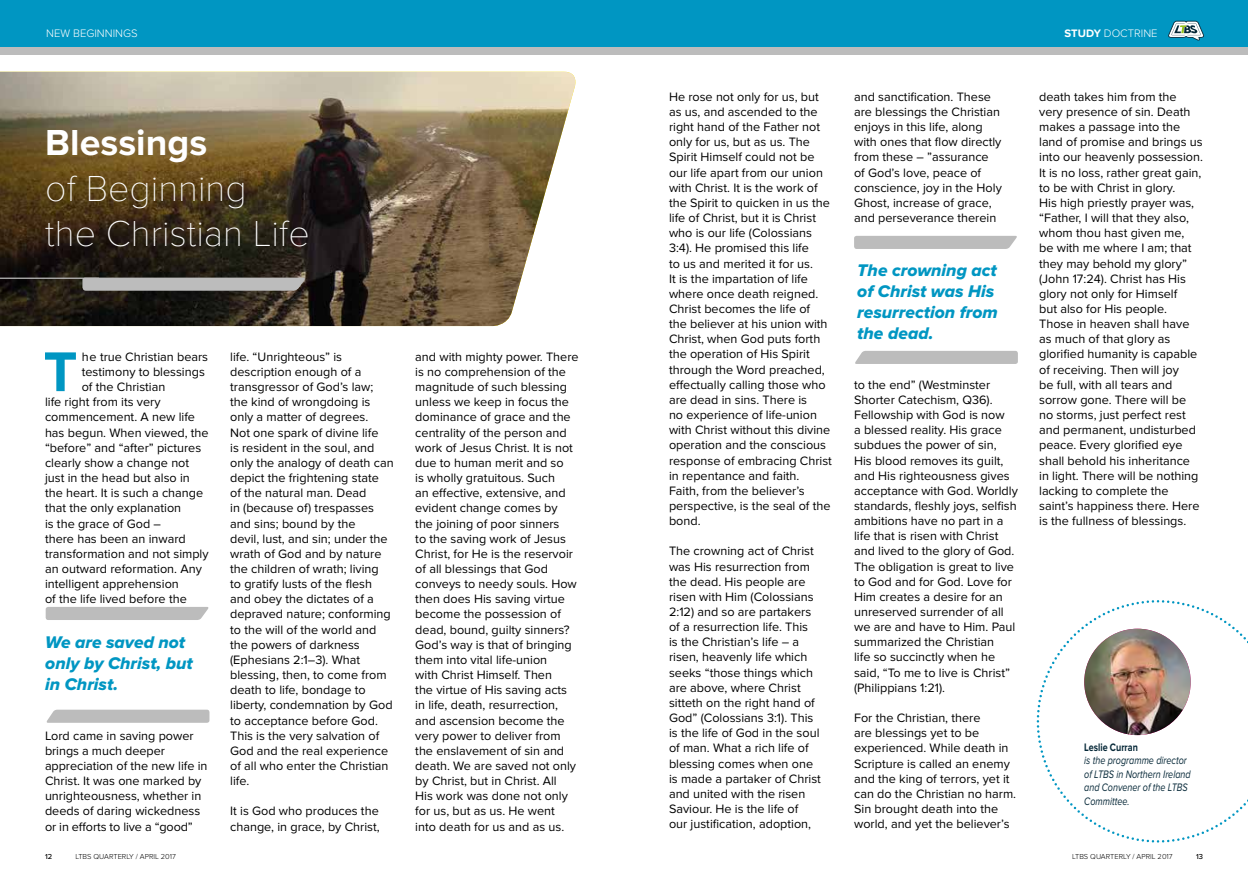
<style>
.page{position:relative;width:1248px;height:886px;background:#fff}
.page>*{position:absolute;margin:0;border:0;box-sizing:border-box;transform-origin:0 0}
.t1{font:700 58px "Proxima Nova";color:#0096c2}
.t2{font:100 37.5px/45.5px "Proxima Nova T";color:#fff}
.t3{font:700 37.5px "Proxima Nova";color:#fff}
.t4{font:17.5px/21px "Proxima Nova Extrabld It";color:#0096c2}
.t5{font:12.62px/15.1px "Proxima Nova";color:#000}
.t6{font:italic 11.25px/13.5px "Proxima Nova";color:#062838;scale:.8 1}
.t7{font:300 11.25px "Proxima Nova";color:#fff}
.t8{font:700 11.25px "Proxima Nova";color:#062838;scale:.8 1}
.t9{font:300 7.5px "Proxima Nova";color:#000}
.t10{font:500 7.5px "Proxima Nova";color:#000}
.s1{font-weight:700}
</style>
<div class="page">
<img style="left:0;top:72px;width:576px;height:254px">
<div style="left:0;top:46px;width:1247px;height:8px;background:#bcbcbc"></div>
<div style="left:0;top:0;width:1247px;height:46px;background:#0096c2"></div>
<svg style="left:82px;top:278px;width:224px;height:13px;background:#b5b4b4"></svg>
<hr style="left:0;top:278px;width:99px;height:1px;background:#bcbcbc">
<svg style="left:1168px;top:21px;width:35px;height:20px"></svg>
<div style="left:46px;top:607px;width:163px;height:13px;background:#bcbcbc"></div>
<svg style="left:46px;top:710px;width:163px;height:13px;background:#bebebe"></svg>
<div style="left:854px;top:236px;width:163px;height:13px;background:#bcbcbc"></div>
<div style="left:855px;top:351px;width:162px;height:13px;background:#bcbcbc"></div>
<svg style="left:1036px;top:600px;width:212px;height:243px"></svg>
<img style="left:1084px;top:629px;width:106px;height:106px;border-radius:53px">
<p class="t7" style="left:46px;top:27px;width:93px">NEW BEGINNINGS</p>
<p class="t7" style="left:1064px;top:27px;width:94px"><span class="s1">STUDY</span> DOCTRINE</p>
<h2 class="t3" style="left:45px;top:121px;width:163px">Blessings</h2>
<h2 class="t2" style="left:45px;top:166px;width:266px">of Beginning<br>the Christian Life</h2>
<h1 class="t1" style="left:44px;top:338px;width:35px">T</h1>
<p class="t5" style="left:82px;top:349px;width:128px">he true Christian bears</p>
<p class="t5" style="left:82px;top:365px;width:125px">testimony to blessings</p>
<p class="t5" style="left:82px;top:380px;width:85px">of the Christian</p>
<p class="t5" style="left:45px;top:395px;width:117px">life right from its very</p>
<p class="t5" style="left:45px;top:410px;width:151px">commencement. A new life</p>
<p class="t5" style="left:45px;top:425px;width:165px">has begun. When viewed, the</p>
<p class="t5" style="left:45px;top:440px;width:158px">“before” and “after” pictures</p>
<p class="t5" style="left:45px;top:455px;width:146px">clearly show a change not</p>
<p class="t5" style="left:45px;top:471px;width:146px">just in the head but also in</p>
<p class="t5" style="left:45px;top:486px;width:160px">the heart. It is such a change</p>
<p class="t5" style="left:45px;top:501px;width:138px">that the only explanation</p>
<p class="t5" style="left:45px;top:516px;width:117px">is the grace of God –</p>
<p class="t5" style="left:45px;top:531px;width:142px">there has been an inward</p>
<p class="t5" style="left:45px;top:546px;width:165px">transformation and not simply</p>
<p class="t5" style="left:45px;top:562px;width:158px">an outward reformation. Any</p>
<p class="t5" style="left:45px;top:577px;width:135px">intelligent apprehension</p>
<p class="t5" style="left:45px;top:592px;width:143px">of the life lived before the</p>
<h3 class="t4" style="left:45px;top:632px;width:149px">We are saved not only by Christ, but in Christ.</h3>
<p class="t5" style="left:45px;top:728px;width:164px">Lord came in saving power brings a much deeper appreciation of the new life in<br>Christ. It was one marked by unrighteousness, whether in deeds of daring wickedness or in efforts to live a “good”</p>
<p class="t5" style="left:230px;top:349px;width:165px">life. “Unrighteous” is description enough of a transgressor of God’s law; the kind of wrongdoing is only a matter of degrees.<br>Not one spark of divine life<br>is resident in the soul, and only the analogy of death can depict the frightening state<br>of the natural man. Dead<br>in (because of) trespasses and sins; bound by the<br>devil, lust, and sin; under the wrath of God and by nature the children of wrath; living<br>to gratify lusts of the flesh and obey the dictates of a depraved nature; conforming to the will of the world and the powers of darkness (Ephesians 2:1–3). What blessing, then, to come from death to life, bondage to liberty, condemnation by God to acceptance before God.<br>This is the very salvation of<br>God and the real experience of all who enter the Christian life.</p>
<p class="t5" style="left:230px;top:804px;width:151px">It is God who produces the change, in grace, by Christ,</p>
<p class="t5" style="left:415px;top:349px;width:165px">and with mighty power. There is no comprehension of the magnitude of such blessing unless we keep in focus the dominance of grace and the centrality of the person and work of Jesus Christ. It is not due to human merit and so<br>is wholly gratuitous. Such<br>an effective, extensive, and evident change comes by<br>the joining of poor sinners<br>to the saving work of Jesus<br>Christ, for He is the reservoir of all blessings that God conveys to needy souls. How then does His saving virtue become the possession of dead, bound, guilty sinners?<br>God’s way is that of bringing them into vital life-union<br>with Christ Himself. Then<br>the virtue of His saving acts in life, death, resurrection, and ascension become the very power to deliver from the enslavement of sin and death. We are saved not only by Christ, but in Christ. All<br>His work was done not only for us, but as us. He went into death for us and as us.</p>
<p class="t5" style="left:669px;top:89px;width:164px">He rose not only for us, but as us, and ascended to the right hand of the Father not only for us, but as us. The<br>Spirit Himself could not be our life apart from our union with Christ. It is the work of the Spirit to quicken in us the life of Christ, but it is Christ who is our life (Colossians<br>3:4). He promised this life<br>to us and merited it for us.<br>It is the impartation of life where once death reigned.<br>Christ becomes the life of<br>the believer at his union with<br>Christ, when God puts forth the operation of His Spirit through the Word preached, effectually calling those who are dead in sins. There is<br>no experience of life-union with Christ without this divine operation and the conscious response of embracing Christ in repentance and faith.<br>Faith, from the believer’s perspective, is the seal of the bond.</p>
<p class="t5" style="left:669px;top:544px;width:153px">The crowning act of Christ was His resurrection from the dead. His people are risen with Him (Colossians<br>2:12) and so are partakers of a resurrection life. This<br>is the Christian’s life – a risen, heavenly life which seeks “those things which are above, where Christ sitteth on the right hand of<br>God” (Colossians 3:1). This is the life of God in the soul of man. What a rich life of blessing comes when one is made a partaker of Christ and united with the risen<br>Saviour. He is the life of<br>our justification, adoption,</p>
<p class="t5" style="left:854px;top:89px;width:149px">and sanctification. These are blessings the Christian enjoys in this life, along with ones that flow directly from these – ”assurance of God’s love, peace of conscience, joy in the Holy<br>Ghost, increase of grace, and perseverance therein</p>
<h3 class="t4" style="left:857px;top:260px;width:142px">The crowning act of Christ was His resurrection from the dead.</h3>
<p class="t5" style="left:854px;top:377px;width:165px">to the end” (Westminster<br>Shorter Catechism, Q36).<br>Fellowship with God is now<br>a blessed reality. His grace subdues the power of sin,<br>His blood removes its guilt, and His righteousness gives acceptance with God. Worldly standards, fleshly joys, selfish ambitions have no part in a life that is risen with Christ and lived to the glory of God.<br>The obligation is great to live to God and for God. Love for<br>Him creates a desire for an unreserved surrender of all we are and have to Him. Paul summarized the Christian<br>life so succinctly when he said, “To me to live is Christ” (Philippians 1:21).</p>
<p class="t5" style="left:854px;top:711px;width:164px">For the Christian, there<br>are blessings yet to be experienced. While death in<br>Scripture is called an enemy and the king of terrors, yet it can do the Christian no harm.<br>Sin brought death into the world, and yet the believer’s</p>
<p class="t5" style="left:1039px;top:89px;width:165px">death takes him from the very presence of sin. Death makes a passage into the land of promise and brings us into our heavenly possession.<br>It is no loss, rather great gain, to be with Christ in glory.<br>His high priestly prayer was, “Father, I will that they also, whom thou hast given me,<br>be with me where I am; that they may behold my glory” (John 17:24). Christ has His glory not only for Himself<br>but also for His people.<br>Those in heaven shall have as much of that glory as glorified humanity is capable of receiving. Then will joy<br>be full, with all tears and sorrow gone. There will be no storms, just perfect rest and permanent, undisturbed peace. Every glorified eye shall behold his inheritance in light. There will be nothing lacking to complete the saint’s happiness there. Here is the fullness of blessings.</p>
<p class="t8" style="left:1084px;top:740px;width:69px">Leslie Curran</p>
<p class="t6" style="left:1084px;top:754px;width:135px">is the programme director of LTBS in Northern Ireland and Convener of the LTBS<br>Committee.</p>
<p class="t10" style="left:45px;top:852px;width:9px">12</p>
<p class="t9" style="left:75px;top:852px;width:102px">LTBS QUARTERLY / APRIL 2017</p>
<p class="t9" style="left:1071px;top:852px;width:102px">LTBS QUARTERLY / APRIL 2017</p>
<p class="t10" style="left:1195px;top:852px;width:8px">13</p>
</div>
